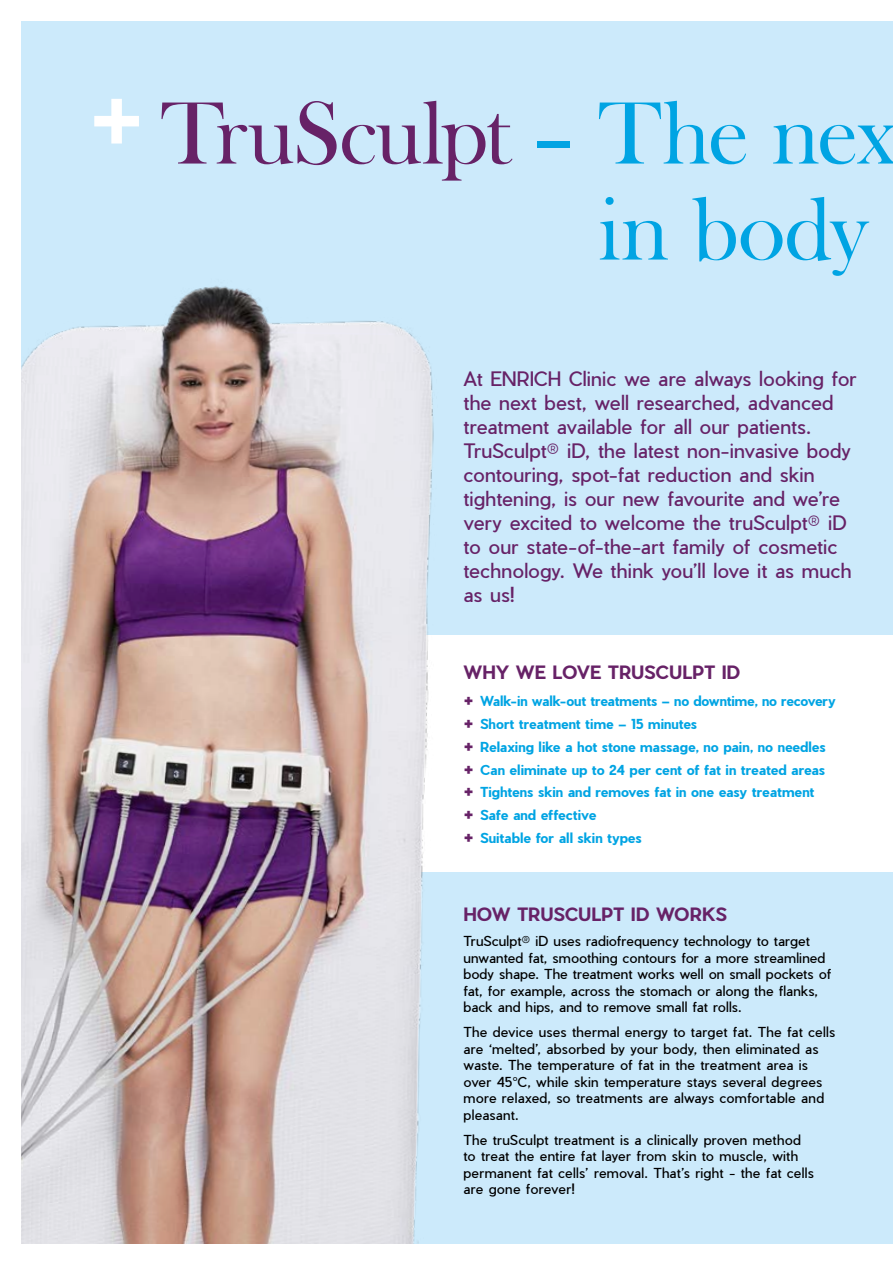
<style>
.page{position:relative;width:893px;height:1263px;background:#fff}
.page>*{position:absolute;margin:0;border:0;box-sizing:border-box;transform-origin:0 0}
.t1{font:125.55px "Pier Sans";color:#fff}
.t2{font:91.5px/96px "Bask Old Face";letter-spacing:-.02em;color:#00a4e3}
.t3{font:19.5px/24px "Pier Sans";letter-spacing:.01em;color:#672267}
.t4{font:700 18px "Pier Sans";letter-spacing:-.005em;color:#672267}
.t5{font:13.5px/16.5px "Pier Sans";letter-spacing:.02em;color:#000}
.t6{font:700 13.5px/23px "Pier Sans";color:#00a4e3}
.s1{color:#672267}
.s2{font-size:21px;color:#672267}
</style>
<div class="page">
<div style="left:21px;top:21px;width:872px;height:1223px;background:#cceafb"></div>
<div style="left:383px;top:635px;width:510px;height:237px;background:#fff"></div>
<img style="left:21px;top:286px;width:413px;height:958px">
<h1 class="t1" style="left:87px;top:23px;width:61px">+</h1>
<h2 class="t2" style="left:599px;top:87px;width:300px;text-indent:-437px"><span class="s1">TruSculpt</span> – The nex in body</h2>
<p class="t3" style="left:463px;top:367px;width:395px">At ENRICH Clinic we are always looking for the next best, well researched, advanced treatment available for all our patients.<br>TruSculpt® iD, the latest non-invasive body contouring, spot-fat reduction and skin tightening, is our new favourite and we’re very excited to welcome the truSculpt® iD to our state-of-the-art family of cosmetic technology. We think you’ll love it as much as us!</p>
<h3 class="t4" style="left:463px;top:660px;width:278px">WHY WE LOVE TRUSCULPT ID</h3>
<p class="t6" style="left:463px;top:689px;width:374px"><span class="s2">+</span> Walk-in walk-out treatments – no downtime, no recovery <span class="s2">+</span> Short treatment time – 15 minutes<br><span class="s2">+</span> Relaxing like a hot stone massage, no pain, no needles <span class="s2">+</span> Can eliminate up to 24 per cent of fat in treated areas <span class="s2">+</span> Tightens skin and removes fat in one easy treatment<br><span class="s2">+</span> Safe and effective<br><span class="s2">+</span> Suitable for all skin types</p>
<h3 class="t4" style="left:463px;top:902px;width:265px">HOW TRUSCULPT ID WORKS</h3>
<p class="t5" style="left:463px;top:933px;width:369px">TruSculpt® iD uses radiofrequency technology to target unwanted fat, smoothing contours for a more streamlined body shape. The treatment works well on small pockets of fat, for example, across the stomach or along the flanks, back and hips, and to remove small fat rolls.</p>
<p class="t5" style="left:463px;top:1024px;width:373px">The device uses thermal energy to target fat. The fat cells are ‘melted’, absorbed by your body, then eliminated as waste. The temperature of fat in the treatment area is over 45<sup>o</sup>C, while skin temperature stays several degrees more relaxed, so treatments are always comfortable and pleasant.</p>
<p class="t5" style="left:463px;top:1131px;width:352px">The truSculpt treatment is a clinically proven method to treat the entire fat layer from skin to muscle, with permanent fat cells’ removal. That’s right - the fat cells are gone forever!</p>
</div>
